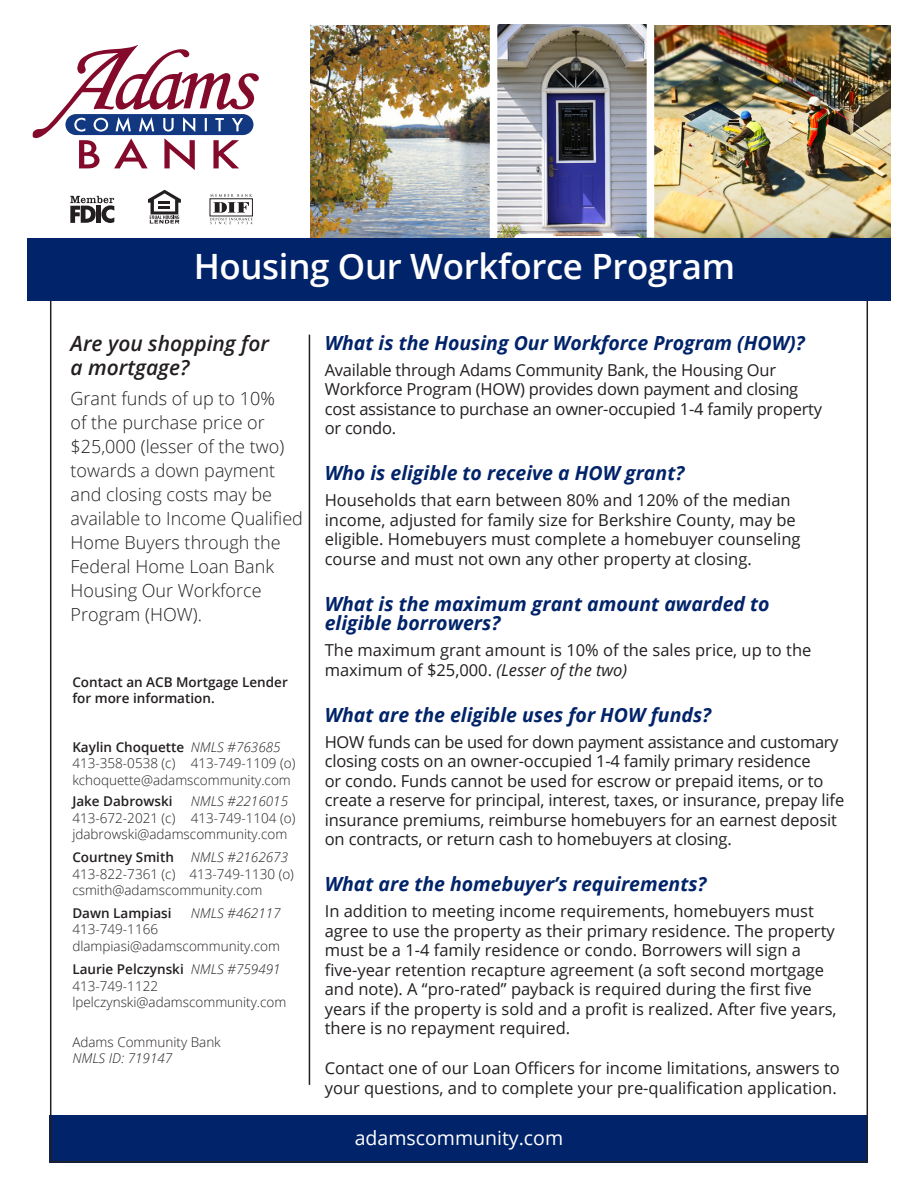
<style>
.page{position:relative;width:918px;height:1188px;background:#fff}
.page>*{position:absolute;margin:0;border:0;box-sizing:border-box;transform-origin:0 0}
.t1{font:600 34.95px "Open Sans";letter-spacing:-.01em;color:#fff}
.t2{font:italic 600 21px/24px "Open Sans";color:#231f20}
.t3{font:italic 700 19.5px/19.5px "Open Sans";color:#002369}
.t4{font:19.5px "Open Sans";color:#fff}
.t5{font:300 18px/24px "Open Sans";color:#231f20}
.t6{font:16.5px/19.5px "Open Sans";color:#231f20}
.t7{font:300 13.5px/22.5px "Open Sans";color:#231f20}
.t8{font:600 13.5px/16.2px "Open Sans";color:#231f20}
.t9{font:italic 300 13.5px "Open Sans";color:#231f20}
.s1{font-weight:300;font-style:italic}
.s2{font-weight:600}
.s3{font-style:italic}
</style>
<div class="page">
<div style="left:50px;top:1115px;width:818px;height:48px;background:#002369"></div>
<img style="left:654px;top:25px;width:237px;height:213px">
<img style="left:310px;top:25px;width:180px;height:213px">
<svg style="left:33px;top:45px;width:226px;height:125px"></svg>
<svg style="left:148px;top:190px;width:33px;height:34px"></svg>
<svg style="left:70px;top:196px;width:44px;height:27px"></svg>
<div style="left:96px;top:206px;width:5px;height:17px;background:#231f20"></div>
<div style="left:210px;top:199px;width:43px;height:17px;border:1px solid #231f20"></div>
<svg style="left:210px;top:194px;width:42px;height:30px"></svg>
<hr style="left:309px;top:335px;width:1px;height:750px;background:#231f20">
<img style="left:497px;top:24px;width:150px;height:214px">
<div style="left:27px;top:238px;width:864px;height:62px;background:#002369"></div>
<p class="t1" style="left:194px;top:242px;width:543px">Housing Our Workforce Program</p>
<p class="t2" style="left:71px;top:331px;width:200px">Are you shopping for a mortgage?</p>
<p class="t5" style="left:71px;top:386px;width:234px">Grant funds of up to 10%<br>of the purchase price or $25,000 (lesser of the two) towards a down payment and closing costs may be available to Income Qualified<br>Home Buyers through the<br>Federal Home Loan Bank<br>Housing Our Workforce<br>Program (HOW).</p>
<p class="t8" style="left:72px;top:673px;width:217px">Contact an ACB Mortgage Lender for more information.</p>
<p class="t8" style="left:72px;top:739px;width:210px">Kaylin Choquette <span class="s1">NMLS #763685</span></p>
<p class="t7" style="left:72px;top:752px;width:225px">413-358-0538 (c) 413-749-1109 (o)</p>
<p class="t7" style="left:72px;top:768px;width:220px">kchoquette@adamscommunity.com</p>
<p class="t8" style="left:72px;top:793px;width:102px">Jake Dabrowski</p>
<p class="t9" style="left:191px;top:792px;width:99px">NMLS #2216015</p>
<p class="t7" style="left:72px;top:806px;width:225px">413-672-2021 (c) 413-749-1104 (o)</p>
<p class="t7" style="left:72px;top:823px;width:216px">jdabrowski@adamscommunity.com</p>
<p class="t8" style="left:72px;top:849px;width:103px">Courtney Smith</p>
<p class="t9" style="left:191px;top:848px;width:99px">NMLS #2162673</p>
<p class="t7" style="left:72px;top:862px;width:223px">413-822-7361 (c) 413-749-1130 (o)</p>
<p class="t7" style="left:72px;top:879px;width:191px">csmith@adamscommunity.com<br><span class="s2">Dawn Lampiasi</span></p>
<p class="t9" style="left:191px;top:904px;width:91px">NMLS #462117</p>
<p class="t7" style="left:72px;top:918px;width:87px">413-749-1166</p>
<p class="t7" style="left:72px;top:934px;width:209px">dlampiasi@adamscommunity.com</p>
<p class="t8" style="left:72px;top:961px;width:210px">Laurie Pelczynski <span class="s1">NMLS #759491</span></p>
<p class="t7" style="left:72px;top:974px;width:87px">413-749-1122</p>
<p class="t7" style="left:72px;top:991px;width:216px">lpelczynski@adamscommunity.com</p>
<p class="t7" style="left:72px;top:1033px;width:150px;line-height:16.5px">Adams Community Bank<br><span class="s3">NMLS ID: 719147</span></p>
<p class="t3" style="left:325px;top:332px;width:482px">What is the Housing Our Workforce Program (HOW)?</p>
<p class="t6" style="left:325px;top:360px;width:499px">Available through Adams Community Bank, the Housing Our Workforce Program (HOW) provides down payment and closing cost assistance to purchase an owner-occupied 1-4 family property or condo.</p>
<p class="t3" style="left:325px;top:463px;width:361px">Who is eligible to receive a HOW grant?</p>
<p class="t6" style="left:325px;top:490px;width:477px">Households that earn between 80% and 120% of the median income, adjusted for family size for Berkshire County, may be eligible. Homebuyers must complete a homebuyer counseling course and must not own any other property at closing.</p>
<p class="t3" style="left:325px;top:593px;width:446px">What is the maximum grant amount awarded to eligible borrowers?</p>
<p class="t6" style="left:325px;top:640px;width:488px">The maximum grant amount is 10% of the sales price, up to the maximum of $25,000. <span class="s3">(Lesser of the two)</span></p>
<p class="t3" style="left:325px;top:704px;width:388px">What are the eligible uses for HOW funds?</p>
<p class="t6" style="left:325px;top:732px;width:521px">HOW funds can be used for down payment assistance and customary closing costs on an owner-occupied 1-4 family primary residence<br>or condo. Funds cannot be used for escrow or prepaid items, or to create a reserve for principal, interest, taxes, or insurance, prepay life insurance premiums, reimburse homebuyers for an earnest deposit on contracts, or return cash to homebuyers at closing.</p>
<p class="t3" style="left:325px;top:874px;width:383px">What are the homebuyer’s requirements?</p>
<p class="t6" style="left:325px;top:901px;width:513px">In addition to meeting income requirements, homebuyers must agree to use the property as their primary residence. The property must be a 1-4 family residence or condo. Borrowers will sign a five-year retention recapture agreement (a soft second mortgage and note). A “pro-rated” payback is required during the first five years if the property is sold and a profit is realized. After five years, there is no repayment required.</p>
<p class="t6" style="left:325px;top:1058px;width:517px">Contact one of our Loan Officers for income limitations, answers to your questions, and to complete your pre-qualification application.</p>
<p class="t4" style="left:355px;top:1124px;width:210px">adamscommunity.com</p>
</div>
